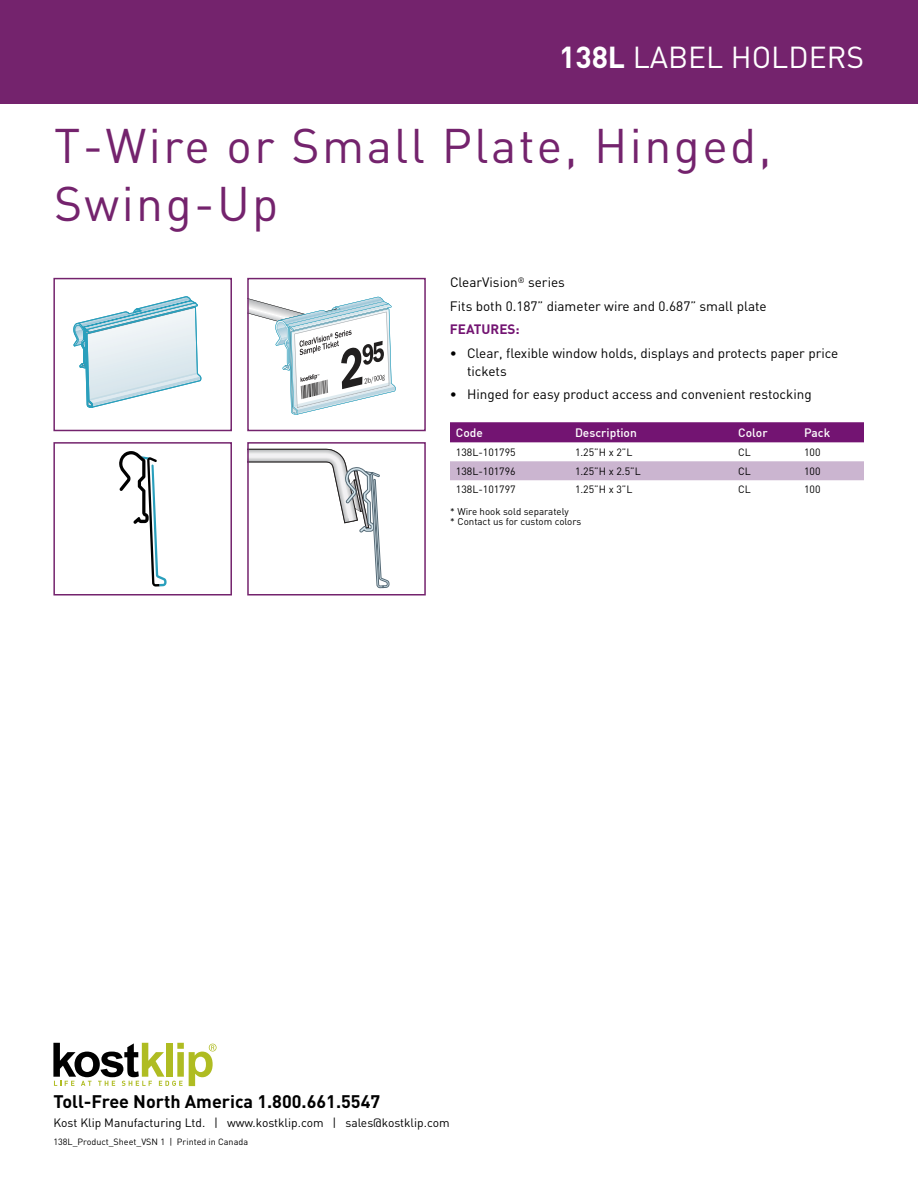
<style>
.page{position:relative;width:918px;height:1188px;background:#fff}
.page>*{position:absolute;margin:0;border:0;box-sizing:border-box;transform-origin:0 0}
.t1{font:48px/57.6px "DIN";letter-spacing:.05em;color:#74236d}
.t2{font:30px "DIN";color:#fff}
.t3{font:700 18px "DIN";color:#000}
.t4{font:13.5px/23.4px "DIN";color:#000}
.t5{font:700 13.5px "DIN";color:#731472}
.t6{font:12px "DIN";color:#000}
.t7{font:500 12px "DIN";color:#fff}
.t8{font:10.5px "DIN";color:#000}
.t9{font:9.75px/10.5px "DIN";color:#000}
.t10{font:9px "DIN";color:#000}
.s1{font-weight:700}
</style>
<div class="page">
<div style="left:0;top:0;width:918px;height:104px;background:#74236d"></div>
<svg style="left:53px;top:1043px;width:164px;height:43px"></svg>
<svg style="left:250px;top:448px;width:139px;height:141px"></svg>
<div style="left:247px;top:442px;width:179px;height:154px;border:2px solid #74236d"></div>
<svg style="left:250px;top:297px;width:146px;height:118px"></svg>
<div style="left:247px;top:278px;width:179px;height:153px;border:2px solid #74236d"></div>
<svg style="left:119px;top:451px;width:48px;height:136px"></svg>
<div style="left:53px;top:442px;width:179px;height:154px;border:2px solid #74236d"></div>
<svg style="left:73px;top:296px;width:128px;height:112px"></svg>
<div style="left:53px;top:278px;width:179px;height:153px;border:2px solid #74236d"></div>
<div style="left:450px;top:422px;width:414px;height:20px;background:#731472"></div>
<div style="left:450px;top:461px;width:414px;height:19px;background:#cbb5d0"></div>
<h2 class="t2" style="left:559px;top:38px;width:306px"><span class="s1">138L</span> LABEL HOLDERS</h2>
<h1 class="t1" style="left:54px;top:116px;width:719px">T-Wire or Small Plate, Hinged,<br>Swing-Up</h1>
<p class="t4" style="left:450px;top:271px;width:318px">ClearVision<sup>®</sup> series<br>Fits both 0.187” diameter wire and 0.687” small plate</p>
<p class="t5" style="left:450px;top:321px;width:71px">FEATURES:</p>
<p class="t4" style="left:467px;top:344px;width:373px;line-height:18px;text-indent:-17px">• Clear, flexible window holds, displays and protects paper price tickets</p>
<p class="t4" style="left:450px;top:382px;width:363px">• Hinged for easy product access and convenient restocking</p>
<p class="t7" style="left:456px;top:425px;width:29px">Code</p>
<p class="t7" style="left:575px;top:425px;width:63px">Description</p>
<p class="t7" style="left:738px;top:425px;width:31px">Color</p>
<p class="t7" style="left:804px;top:425px;width:28px">Pack</p>
<p class="t8" style="left:456px;top:445px;width:61px">138L-101795</p>
<p class="t8" style="left:575px;top:445px;width:59px">1.25”H x 2”L</p>
<p class="t8" style="left:738px;top:445px;width:14px">CL</p>
<p class="t8" style="left:804px;top:445px;width:18px">100</p>
<p class="t8" style="left:456px;top:464px;width:61px">138L-101796</p>
<p class="t8" style="left:575px;top:464px;width:67px">1.25”H x 2.5”L</p>
<p class="t8" style="left:738px;top:464px;width:14px">CL</p>
<p class="t8" style="left:804px;top:464px;width:18px">100</p>
<p class="t8" style="left:456px;top:483px;width:61px">138L-101797</p>
<p class="t8" style="left:575px;top:483px;width:59px">1.25”H x 3”L</p>
<p class="t8" style="left:738px;top:483px;width:14px">CL</p>
<p class="t8" style="left:804px;top:483px;width:18px">100</p>
<p class="t9" style="left:450px;top:506px;width:133px">* Wire hook sold separately<br>* Contact us for custom colors</p>
<h3 class="t3" style="left:53px;top:1090px;width:328px">Toll-Free North America 1.800.661.5547</h3>
<p class="t6" style="left:53px;top:1115px;width:398px">Kost Klip Manufacturing Ltd. | www.kostklip.com | sales@kostklip.com</p>
<p class="t10" style="left:53px;top:1136px;width:196px">138L_Product_Sheet_VSN 1 | Printed in Canada</p>
</div>
